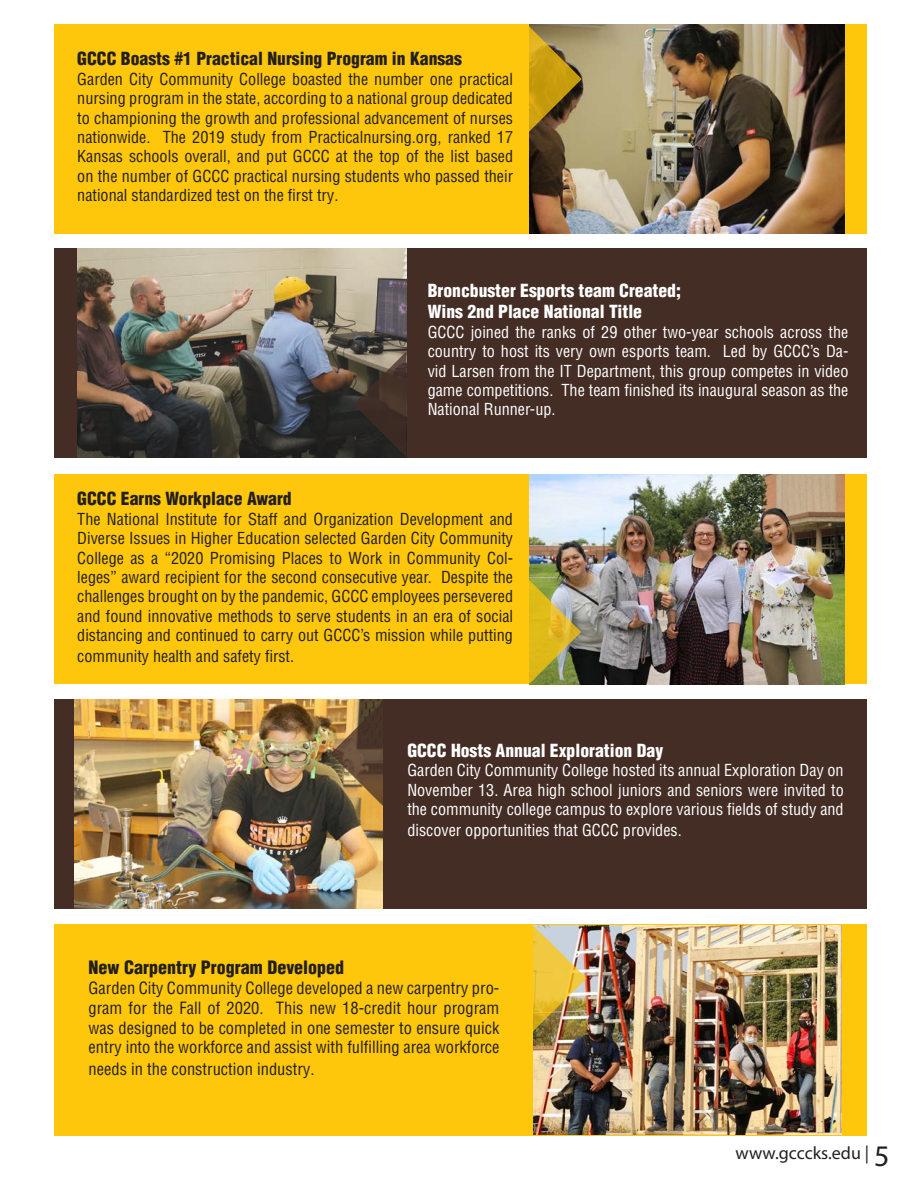
<style>
.page{position:relative;width:918px;height:1188px;background:#fff}
.page>*{position:absolute;margin:0;border:0;box-sizing:border-box;transform-origin:0 0}
.t1{font:30px "Myriad Pro";color:#231f20}
.List_Paragraph{font:900 condensed 18px "Helvetica LT Pro";color:#231f20}
.t2{font:18px "Myriad Pro";color:#231f20}
.List_Paragraph-2{font:900 condensed 17.7px "Helvetica LT Pro";color:#fff}
.List_Paragraph-3{font:900 condensed 17.7px "Helvetica LT Pro";color:#231f20}
.t3{font:condensed 16.5px/19.8px "Helvetica LT Pro";color:#231f20;text-align:justify}
.t4{font:condensed 16.2px/19.4px "Helvetica LT Pro";color:#231f20;text-align:justify}
.t5{font:condensed 16.2px/19.4px "Helvetica LT Pro";color:#fff;text-align:justify}
</style>
<div class="page">
<div style="left:54px;top:474px;width:813px;height:210px;background:#fec70c"></div>
<img style="left:529px;top:474px;width:315px;height:210px">
<img style="left:528px;top:579px;width:53px;height:106px">
<div style="left:54px;top:249px;width:813px;height:209px;background:#442d25"></div>
<img style="left:77px;top:249px;width:329px;height:208px">
<svg style="left:354px;top:351px;width:52px;height:106px"></svg>
<div style="left:54px;top:24px;width:813px;height:210px;background:#fec70c"></div>
<img style="left:529px;top:24px;width:315px;height:209px">
<svg style="left:529px;top:26px;width:53px;height:106px;background:#a3852e"></svg>
<div style="left:54px;top:699px;width:812px;height:210px;background:#442d25"></div>
<img style="left:74px;top:699px;width:309px;height:209px">
<img style="left:331px;top:701px;width:52px;height:106px">
<div style="left:54px;top:924px;width:812px;height:211px;background:#fec70c"></div>
<img style="left:534px;top:925px;width:307px;height:209px">
<img style="left:533px;top:925px;width:54px;height:107px">
<p class="List_Paragraph-3" style="left:77px;top:48px;width:386px">GCCC Boasts #1 Practical Nursing Program in Kansas</p>
<p class="t4" style="left:77px;top:69px;width:437px">Garden City Community College boasted the number one practical nursing program in the state, according to a national group dedicated to championing the growth and professional advancement of nurses nationwide. The 2019 study from Practicalnursing.org, ranked 17<br>Kansas schools overall, and put GCCC at the top of the list based on the number of GCCC practical nursing students who passed their national standardized test on the first try.</p>
<p class="List_Paragraph-2" style="left:428px;top:280px;width:255px">Broncbuster Esports team Created;</p>
<p class="List_Paragraph-2" style="left:428px;top:301px;width:216px">Wins 2nd Place National Title</p>
<p class="t5" style="left:428px;top:322px;width:422px">GCCC joined the ranks of 29 other two-year schools across the country to host its very own esports team. Led by GCCC’s Da&shy;vid Larsen from the IT Department, this group competes in video game competitions. The team finished its inaugural season as the National Runner-up.</p>
<p class="List_Paragraph-3" style="left:77px;top:488px;width:216px">GCCC Earns Workplace Award</p>
<p class="t4" style="left:77px;top:509px;width:437px">The National Institute for Staff and Organization Development and Diverse Issues in Higher Education selected Garden City Community College as a “2020 Promising Places to Work in Community Col&shy;leges” award recipient for the second consecutive year. Despite the challenges brought on by the pandemic, GCCC employees persevered and found innovative methods to serve students in an era of social distancing and continued to carry out GCCC’s mission while putting</p>
<p class="t4" style="left:77px;top:647px;width:218px">community health and safety first.</p>
<p class="List_Paragraph-2" style="left:407px;top:739px;width:257px">GCCC Hosts Annual Exploration Day</p>
<p class="t5" style="left:407px;top:761px;width:438px">Garden City Community College hosted its annual Exploration Day on November 13. Area high school juniors and seniors were invited to the community college campus to explore various fields of study and</p>
<p class="t5" style="left:407px;top:821px;width:276px">discover opportunities that GCCC provides.</p>
<p class="List_Paragraph" style="left:89px;top:956px;width:257px">New Carpentry Program Developed</p>
<p class="t3" style="left:89px;top:978px;width:412px">Garden City Community College developed a new carpentry pro&shy;gram for the Fall of 2020. This new 18-credit hour program was designed to be completed in one semester to ensure quick entry into the workforce and assist with fulfilling area workforce</p>
<p class="t3" style="left:89px;top:1059px;width:228px">needs in the construction industry.</p>
<p class="t2" style="left:736px;top:1142px;width:135px">www.gcccks.edu |</p>
<p class="t1" style="left:874px;top:1137px;width:17px">5</p>
</div>
